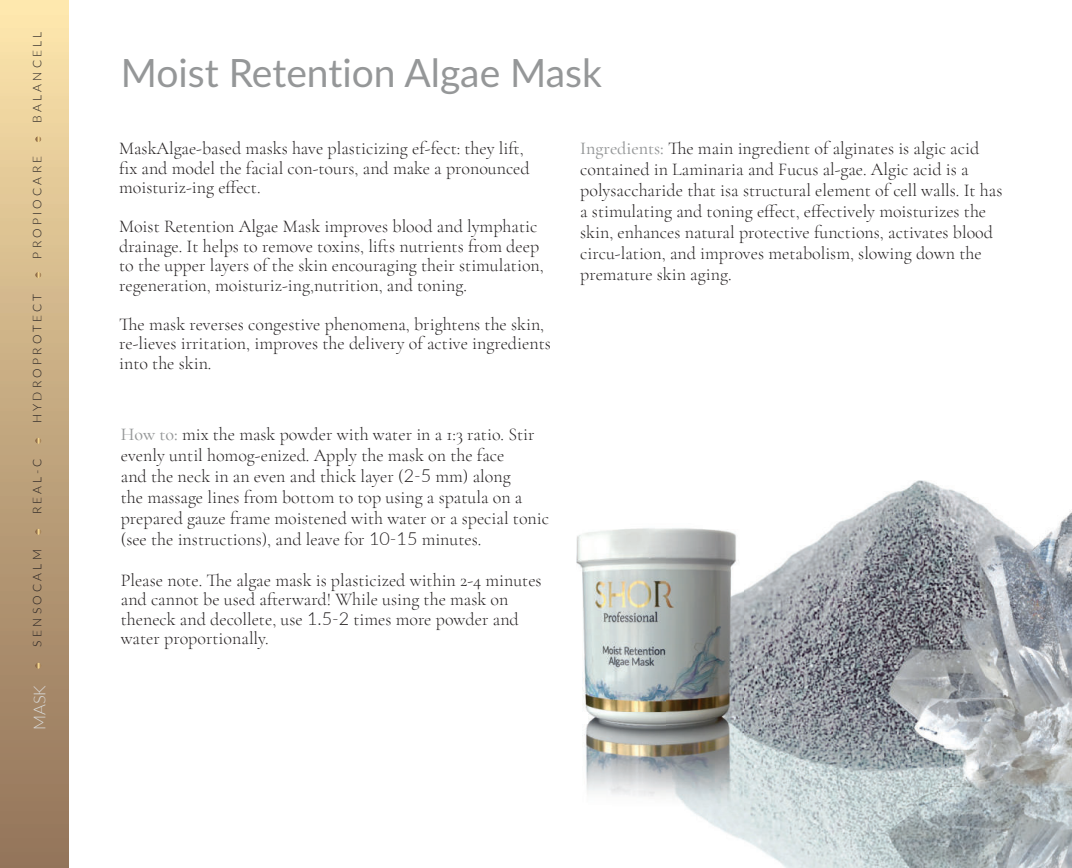
<style>
.page{position:relative;width:1072px;height:868px;background:#fff}
.page>*{position:absolute;margin:0;border:0;box-sizing:border-box;transform-origin:0 0}
.t1{font:39px "Lato";color:#959798}
.t2{font:300 18px/21px "Cormorant Garamond";color:#231f20}
.t3{font:300 16.5px "Lato";color:#d8d9d8}
.t4{font:300 12px "Lato";letter-spacing:.27em;color:#231f20}
.s1{font-weight:500;color:#959798}
.s2{font-family:"Lato"}
</style>
<div class="page">
<div style="left:0;top:0;width:68px;height:867px;background:linear-gradient(to bottom,#fbe3aa,#8f7057)"></div>
<svg style="left:35px;top:136px;width:6px;height:6px"></svg>
<svg style="left:35px;top:272px;width:6px;height:6px"></svg>
<svg style="left:35px;top:437px;width:6px;height:7px"></svg>
<svg style="left:35px;top:662px;width:6px;height:6px"></svg>
<svg style="left:35px;top:528px;width:6px;height:6px"></svg>
<img style="left:693px;top:480px;width:378px;height:387px">
<img style="left:576px;top:511px;width:167px;height:301px">
<p class="t4" style="left:32px;top:123px;width:93px;rotate:-90deg">BALANCELL</p>
<p class="t4" style="left:32px;top:258px;width:104px;rotate:-90deg">PROPIOCARE</p>
<p class="t4" style="left:32px;top:423px;width:131px;rotate:-90deg">HYDROPROTECT</p>
<p class="t4" style="left:32px;top:514px;width:57px;rotate:-90deg">REAL-C</p>
<p class="t4" style="left:32px;top:646px;width:99px;rotate:-90deg">SENSOCALM</p>
<p class="t3" style="left:33px;top:730px;width:47px;rotate:-90deg">MASK</p>
<h1 class="t1" style="left:121px;top:56px;width:483px">Moist Retention Algae Mask</h1>
<p class="t2" style="left:119px;top:138px;width:412px;line-height:19.5px">MaskAlgae-based masks have plasticizing ef-fect: they lift, fix and model the facial con-tours, and make a pronounced moisturiz-ing effect.</p>
<p class="t2" style="left:119px;top:216px;width:426px;line-height:19.5px">Moist Retention Algae Mask improves blood and lymphatic drainage. It helps to remove toxins, lifts nutrients from deep to the upper layers of the skin encouraging their stimulation, regeneration, moisturiz-ing,nutrition, and toning.</p>
<p class="t2" style="left:119px;top:314px;width:433px;line-height:19.5px">The mask reverses congestive phenomena, brightens the skin, re-lieves irritation, improves the delivery of active ingredients into the skin.</p>
<p class="t2" style="left:121px;top:424px;width:430px"><span class="s1">How to:</span> mix the mask powder with water in a 1:3 ratio. Stir evenly until homog-enized. Apply the mask on the face<br>and the neck in an even and thick layer (<span class="s2">2-5</span> mm) along<br>the massage lines from bottom to top using a spatula on a prepared gauze frame moistened with water or a special tonic (see the instructions), and leave for <span class="s2">10-15</span> minutes.</p>
<p class="t2" style="left:121px;top:570px;width:422px;line-height:19.5px">Please note. The algae mask is plasticized within 2-4 minutes and cannot be used afterward! While using the mask on theneck and decollete, use <span class="s2">1.5-2</span> times more powder and water proportionally.</p>
<p class="t2" style="left:580px;top:138px;width:424px"><span class="s1">Ingredients:</span> The main ingredient of alginates is algic acid contained in Laminaria and Fucus al-gae. Algic acid is a polysaccharide that isa structural element of cell walls. It has a stimulating and toning effect, effectively moisturizes the skin, enhances natural protective functions, activates blood circu-lation, and improves metabolism, slowing down the premature skin aging.</p>
</div>
